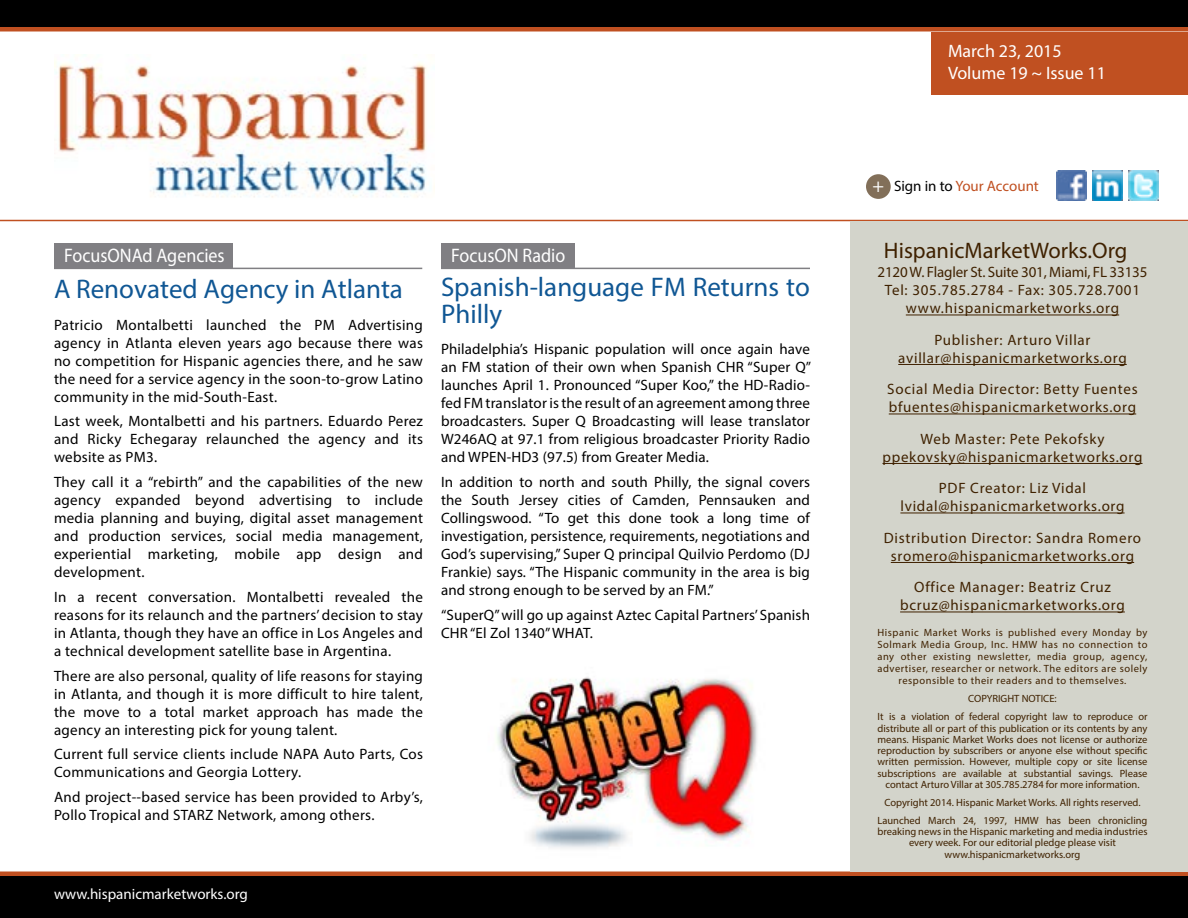
<style>
.page{position:relative;width:1188px;height:918px;background:#fff}
.page>*{position:absolute;margin:0;border:0;box-sizing:border-box;transform-origin:0 0}
.t1{font:27px/27px "Myriad Pro";color:#105794}
.t2{font:22.5px "Myriad Pro";color:#3f2100}
.t3{font:19.65px "Myriad Pro";color:#fff;scale:.92 1}
.t4{font:18px/21.6px "Myriad Pro";color:#fff}
.t5{font:15px/18px "Myriad Pro";letter-spacing:.02em;color:#000;text-align:justify}
.t6{font:15px/18px "Myriad Pro";letter-spacing:.05em;color:#3f2100;text-align:center}
.t7{font:15px "Myriad Pro";color:#fff}
.t8{font:15px "Myriad Pro";color:#c05021}
.t9{font:10.5px/11.2px "Myriad Pro";color:#3f2100;text-align:center}
.t10{font:10.5px/12px "Myriad Pro";letter-spacing:.05em;color:#3f2100;text-align:center}
.s1{font-size:19.5px;color:#fff}
.s2{color:#000}
</style>
<div class="page">
<div style="left:0;top:874px;width:1188px;height:44px;background:#000"></div>
<hr style="left:0;top:872px;width:1188px;height:4px;background:#c05021">
<div style="left:0;top:27px;width:1188px;height:5px;background:#c05021"></div>
<div style="left:932px;top:32px;width:256px;height:62px;background:#c05021"></div>
<img style="left:1057px;top:170px;width:30px;height:30px">
<img style="left:1129px;top:170px;width:30px;height:30px">
<img style="left:1093px;top:170px;width:30px;height:30px">
<div style="left:866px;top:174px;width:25px;height:25px;background:#826f59;border-radius:50%"></div>
<div style="left:0;top:0;width:1188px;height:27px;background:#000"></div>
<hr style="left:0;top:220px;width:1188px;height:1px;background:#c05021">
<img style="left:54px;top:54px;width:381px;height:144px">
<div style="left:850px;top:221px;width:338px;height:651px;background:#d3d4cb"></div>
<hr style="left:906px;top:315px;width:213px;height:1px;background:#3f2100">
<hr style="left:898px;top:364px;width:229px;height:1px;background:#3f2100">
<hr style="left:889px;top:414px;width:247px;height:1px;background:#3f2100">
<hr style="left:882px;top:463px;width:261px;height:1px;background:#3f2100">
<hr style="left:900px;top:513px;width:225px;height:1px;background:#3f2100">
<hr style="left:891px;top:562px;width:243px;height:1px;background:#3f2100">
<hr style="left:900px;top:612px;width:225px;height:1px;background:#3f2100">
<div style="left:54px;top:243px;width:178px;height:25px;background:#807f83"></div>
<hr style="left:54px;top:268px;width:368px;height:1px;background:#807f83">
<div style="left:441px;top:243px;width:134px;height:25px;background:#807f83"></div>
<hr style="left:441px;top:268px;width:369px;height:1px;background:#807f83">
<img style="left:497px;top:677px;width:261px;height:172px">
<h3 class="t3" style="left:64px;top:243px;width:176px">FocusONAd Agencies</h3>
<h1 class="t1" style="left:54px;top:275px;width:351px">A Renovated Agency in Atlanta</h1>
<p class="t5" style="left:54px;top:315px;width:371px">Patricio Montalbetti launched the PM Advertising agency in Atlanta eleven years ago because there was no competition for Hispanic agencies there, and he saw the need for a service agency in the soon-to-grow Latino community in the mid-South-East.</p>
<p class="t5" style="left:54px;top:412px;width:371px">Last week, Montalbetti and his partners. Eduardo Perez and Ricky Echegaray relaunched the agency and its website as PM3.</p>
<p class="t5" style="left:54px;top:473px;width:371px">They call it a “rebirth” and the capabilities of the new agency expanded beyond advertising to include media planning and buying, digital asset management and production services, social media management, experiential marketing, mobile app design and development.</p>
<p class="t5" style="left:54px;top:588px;width:371px">In a recent conversation. Montalbetti revealed the reasons for its relaunch and the partners’ decision to stay in Atlanta, though they have an office in Los Angeles and a technical development satellite base in Argentina.</p>
<p class="t5" style="left:54px;top:666px;width:371px">There are also personal, quality of life reasons for staying in Atlanta, and though it is more difficult to hire talent, the move to a total market approach has made the agency an interesting pick for young talent.</p>
<p class="t5" style="left:54px;top:745px;width:371px">Current full service clients include NAPA Auto Parts, Cos<br>Communications and Georgia Lottery.</p>
<p class="t5" style="left:54px;top:788px;width:371px">And project--based service has been provided to Arby’s,<br>Pollo Tropical and STARZ Network, among others.</p>
<h3 class="t3" style="left:451px;top:243px;width:126px">FocusON Radio</h3>
<h1 class="t1" style="left:441px;top:273px;width:370px">Spanish-language FM Returns to<br>Philly</h1>
<p class="t5" style="left:441px;top:340px;width:372px">Philadelphia’s Hispanic population will once again have an FM station of their own when Spanish CHR “Super Q” launches April 1. Pronounced “Super Koo,” the HD-Radio&shy;fed FM translator is the result of an agreement among three broadcasters. Super Q Broadcasting will lease translator W246AQ at 97.1 from religious broadcaster Priority Radio and WPEN-HD3 (97.5) from Greater Media.</p>
<p class="t5" style="left:441px;top:473px;width:371px">In addition to north and south Philly, the signal covers the South Jersey cities of Camden, Pennsauken and Collingswood. “To get this done took a long time of investigation, persistence, requirements, negotiations and God’s supervising,” Super Q principal Quilvio Perdomo (DJ Frankie) says. “The Hispanic community in the area is big and strong enough to be served by an FM.”</p>
<p class="t5" style="left:441px;top:606px;width:371px">“SuperQ” will go up against Aztec Capital Partners’ Spanish<br>CHR “El Zol 1340” WHAT.</p>
<p class="t7" style="left:54px;top:884px;width:195px">www.hispanicmarketworks.org</p>
<p class="t4" style="left:948px;top:40px;width:159px">March 23, 2015<br>Volume 19 ~ Issue 11</p>
<p class="t8" style="left:872px;top:177px;width:168px"><span class="s1">+</span> <span class="s2">Sign in to</span> Your Account</p>
<h2 class="t2" style="left:884px;top:237px;width:245px">HispanicMarketWorks.Org</h2>
<p class="t6" style="left:878px;top:263px;width:271px">2120 W. Flagler St. Suite 301, Miami, FL 33135<br>Tel: 305.785.2784 - Fax: 305.728.7001 www.hispanicmarketworks.org</p>
<p class="t6" style="left:898px;top:331px;width:230px">Publisher: Arturo Villar avillar@hispanicmarketworks.org</p>
<p class="t6" style="left:887px;top:380px;width:252px;text-align:left">Social Media Director: Betty Fuentes bfuentes@hispanicmarketworks.org</p>
<p class="t6" style="left:882px;top:430px;width:262px">Web Master: Pete Pekofsky ppekovsky@hispanicmarketworks.org</p>
<p class="t6" style="left:900px;top:479px;width:226px">PDF Creator: Liz Vidal lvidal@hispanicmarketworks.org</p>
<p class="t6" style="left:884px;top:529px;width:259px">Distribution Director: Sandra Romero sromero@hispanicmarketworks.org</p>
<p class="t6" style="left:900px;top:578px;width:226px">Office Manager: Beatriz Cruz bcruz@hispanicmarketworks.org</p>
<p class="t10" style="left:878px;top:626px;width:272px">Hispanic Market Works is published every Monday by Solmark Media Group, Inc. HMW has no connection to any other existing newsletter, media group, agency, advertiser, researcher or network. The editors are solely responsible to their readers and to themselves.</p>
<p class="t9" style="left:878px;top:690px;width:272px;line-height:18px">COPYRIGHT NOTICE:<br>It is a violation of federal copyright law to reproduce or</p>
<p class="t9" style="left:878px;top:722px;width:272px">distribute all or part of this publication or its contents by any means. Hispanic Market Works does not license or authorize reproduction by subscribers or anyone else without specific written permission. However, multiple copy or site license subscriptions are available at substantial savings. Please contact Arturo Villar at 305.785.2784 for more information.</p>
<p class="t9" style="left:878px;top:793px;width:272px;line-height:18px">Copyright 2014. Hispanic Market Works. All rights reserved.<br>Launched March 24, 1997, HMW has been chronicling</p>
<p class="t9" style="left:878px;top:826px;width:272px">breaking news in the Hispanic marketing and media industries every week. For our editorial pledge please visit www.hispanicmarketworks.org</p>
</div>
